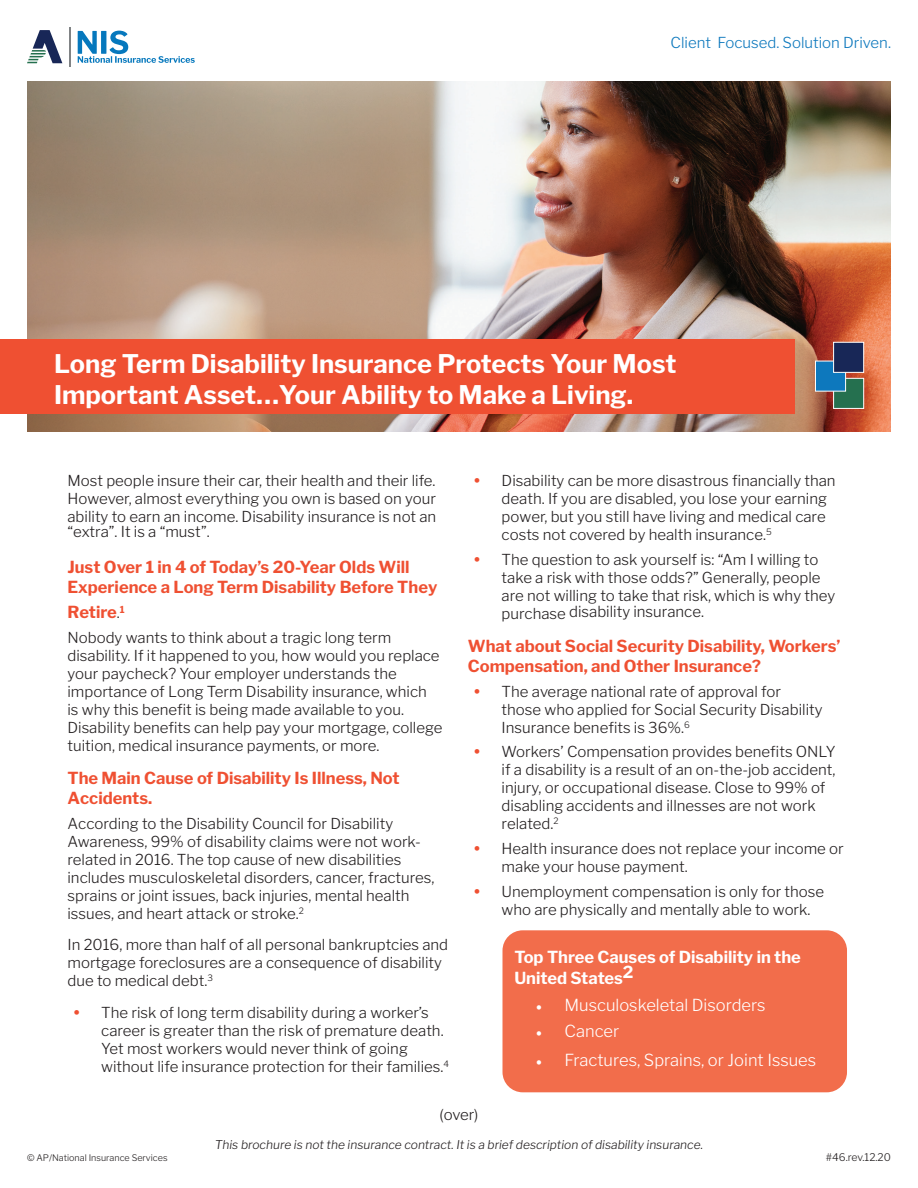
<style>
.page{position:relative;width:918px;height:1188px;background:#fff}
.page>*{position:absolute;margin:0;border:0;box-sizing:border-box;transform-origin:0 0}
.t1{font:700 25.5px/30.6px "Libre Franklin";color:#fff}
.t2{font:700 16.5px/19.8px "Libre Franklin";color:#ef5032}
.t3{font:300 16.5px "Libre Franklin";color:#fff}
.t4{font:700 16.5px/21px "Libre Franklin";color:#fff}
.t5{font:300 15.15px "Libre Franklin";color:#231f20}
.t6{font:300 15px/18px "Libre Franklin";color:#231f20}
.t7{font:300 15px "Libre Franklin";color:#0d78bd}
.t8{font:italic 300 12px "Libre Franklin";color:#231f20}
.t9{font:300 10.5px "Libre Franklin";color:#231f20}
.t10{font:300 9px "Libre Franklin";color:#231f20}
.s1{font-weight:300;font-size:15px;color:#231f20}
.s2{font-weight:900;color:#ef5032}
.s3{font-family:"Minion Pro";font-weight:400}
</style>
<div class="page">
<svg style="left:27px;top:30px;width:35px;height:33px"></svg>
<hr style="left:70px;top:27px;width:1px;height:40px;background:#808385">
<svg style="left:78px;top:31px;width:117px;height:32px"></svg>
<img style="left:27px;top:81px;width:864px;height:351px">
<div style="left:0;top:339px;width:795px;height:74px;background:#ef5032"></div>
<div style="left:833px;top:378px;width:31px;height:31px;background:#25704f;border:1px solid #fff"></div>
<div style="left:815px;top:361px;width:31px;height:30px;background:#0d78bd;border:1px solid #fff"></div>
<div style="left:833px;top:342px;width:31px;height:31px;background:#182757;border:1px solid #fff"></div>
<div style="left:502px;top:930px;width:345px;height:162px;background:#f26d4b;border-radius:20px"></div>
<p class="t7" style="left:671px;top:34px;width:222px">Client Focused. Solution Driven.</p>
<h1 class="t1" style="left:54px;top:349px;width:624px">Long Term Disability Insurance Protects Your Most<br>Important Asset…Your Ability to Make a Living.</h1>
<p class="t6" style="left:68px;top:472px;width:370px;text-align:justify">Most people insure their car, their health and their life.<br>However, almost everything you own is based on your ability to earn an income. Disability insurance is not an</p>
<p class="t6" style="left:68px;top:523px;width:144px">“extra”. It is a “must”.</p>
<p class="t2" style="left:68px;top:558px;width:371px">Just Over 1 in 4 of Today’s 20-Year Olds Will<br>Experience a Long Term Disability Before They</p>
<p class="t2" style="left:68px;top:602px;width:59px">Retire<span class="s1">.</span><sup>1</sup></p>
<p class="t6" style="left:68px;top:628px;width:377px">Nobody wants to think about a tragic long term disability. If it happened to you, how would you replace your paycheck? Your employer understands the importance of Long Term Disability insurance, which<br>is why this benefit is being made available to you.<br>Disability benefits can help pay your mortgage, college tuition, medical insurance payments, or more.</p>
<p class="t2" style="left:68px;top:768px;width:334px">The Main Cause of Disability Is Illness, Not<br>Accidents.</p>
<p class="t6" style="left:68px;top:814px;width:369px">According to the Disability Council for Disability Awareness, 99% of disability claims were not work&shy;related in 2016. The top cause of new disabilities includes musculoskeletal disorders, cancer, fractures, sprains or joint issues, back injuries, mental health issues, and heart attack or stroke.<sup>2</sup></p>
<p class="t6" style="left:68px;top:936px;width:382px">In 2016, more than half of all personal bankruptcies and mortgage foreclosures are a consequence of disability due to medical debt.<sup>3</sup></p>
<p class="t6" style="left:101px;top:1003px;width:349px;text-indent:-27px"><span class="s2">•</span> The risk of long term disability during a worker’s career is greater than the risk of premature death.<br>Yet most workers would never think of going without life insurance protection for their families.<sup>4</sup></p>
<p class="t6" style="left:502px;top:472px;width:336px;text-indent:-27px"><span class="s2">•</span> Disability can be more disastrous financially than death. If you are disabled, you lose your earning power, but you still have living and medical care costs not covered by health insurance.<sup>5</sup></p>
<p class="t6" style="left:502px;top:550px;width:335px;text-indent:-27px"><span class="s2">•</span> The question to ask yourself is: “Am I willing to take a risk with those odds?” Generally, people are not willing to take that risk, which is why they</p>
<p class="t5" style="left:502px;top:603px;width:204px"><sub>purchase</sub> disability insurance.</p>
<p class="t2" style="left:468px;top:636px;width:374px">What about Social Security Disability, Workers’<br>Compensation, and Other Insurance?</p>
<p class="t6" style="left:502px;top:682px;width:322px;text-indent:-27px"><span class="s2">•</span> The average national rate of approval for those who applied for Social Security Disability<br>Insurance benefits is 36%.<sup>6</sup></p>
<p class="t6" style="left:502px;top:743px;width:336px;text-indent:-27px"><span class="s2">•</span> Workers’ Compensation provides benefits ONLY if a disability is a result of an on-the-job accident, injury, or occupational disease. Close to 99% of disabling accidents and illnesses are not work related.<sup>2</sup></p>
<p class="t6" style="left:502px;top:840px;width:344px;text-indent:-27px"><span class="s2">•</span> Health insurance does not replace your income or make your house payment.</p>
<p class="t6" style="left:502px;top:882px;width:324px;text-indent:-27px"><span class="s2">•</span> Unemployment compensation is only for those who are physically and mentally able to work.</p>
<p class="t4" style="left:514px;top:947px;width:288px">Top Three Causes of Disability in the<br>United States2</p>
<p class="t3" style="left:536px;top:995px;width:231px"><span class="s3">•</span> Musculoskeletal Disorders</p>
<p class="t3" style="left:536px;top:1022px;width:85px"><span class="s3">•</span> Cancer</p>
<p class="t3" style="left:536px;top:1050px;width:282px"><span class="s3">•</span> Fractures, Sprains, or Joint Issues</p>
<p class="t6" style="left:440px;top:1106px;width:40px">(over)</p>
<p class="t8" style="left:215px;top:1137px;width:490px">This brochure is not the insurance contract. It is a brief description of disability insurance.</p>
<p class="t10" style="left:27px;top:1152px;width:142px">© AP/National Insurance Services</p>
<p class="t9" style="left:826px;top:1151px;width:67px">#46.rev.12.20</p>
</div>
